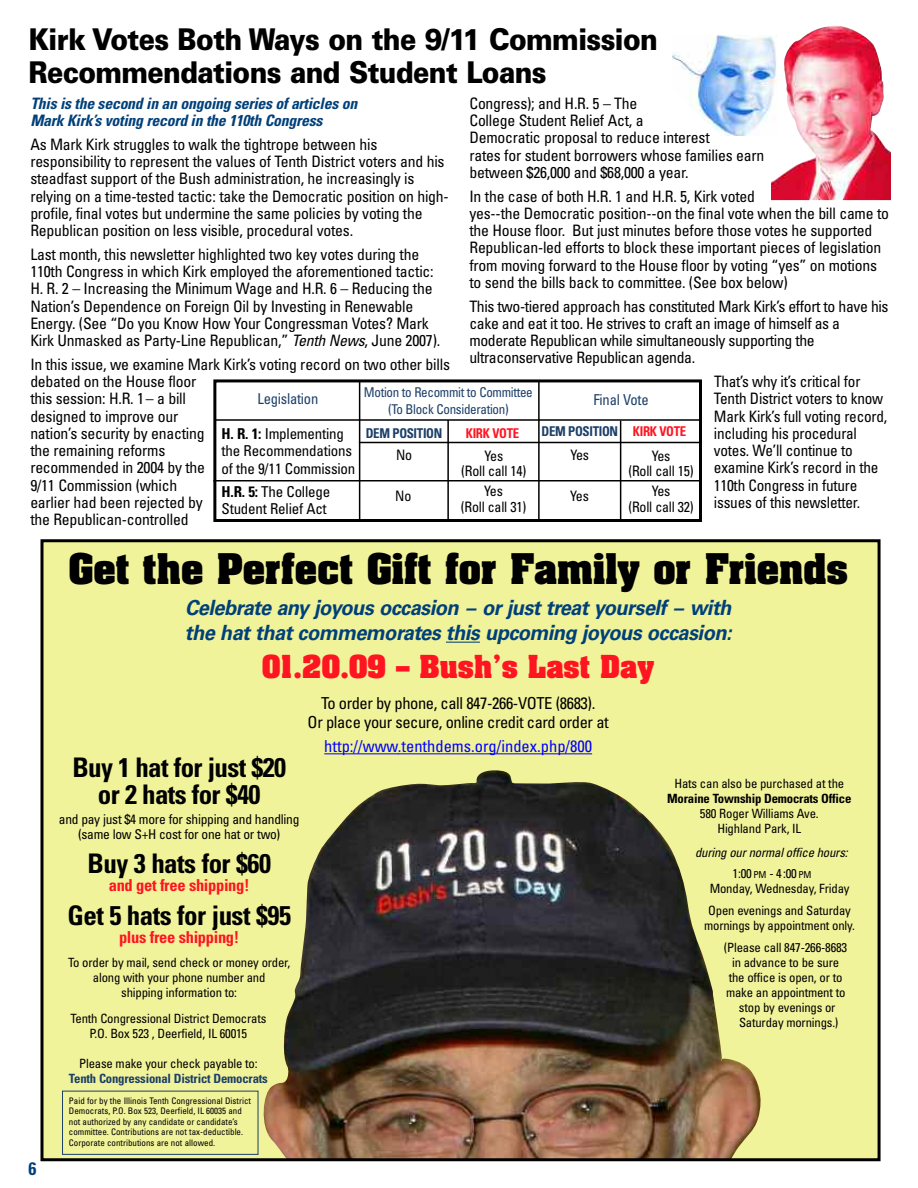
<style>
.page{position:relative;width:918px;height:1188px;background:#fff}
.page>*{position:absolute;margin:0;border:0;box-sizing:border-box;transform-origin:0 0}
.t1{font:700 36px "Aachen";color:#000}
.t2{font:900 30px/33px "Univers";letter-spacing:-.025em;color:#000;scale:.89 1}
.t3{font:700 condensed 27px/27px "Univers";letter-spacing:-.02em;color:#000;text-align:center}
.t4{font:700 27px "Aachen";color:#ff1521}
.t5{font:italic 700 21px/25.2px "Univers";letter-spacing:-.025em;color:#00407a;scale:.95 1}
.t6{font:700 condensed 18px "Univers";color:#00407a}
.t7{font:condensed 16.5px/19.5px "Univers";letter-spacing:-.025em;color:#000;text-align:center}
.t8{font:condensed 16.5px "Univers";color:#00f}
.t9{font:700 condensed 16.5px "Univers";letter-spacing:-.02em;color:#ff1521}
.t10{font:condensed 15.75px/17.2px "Univers";letter-spacing:-.015em;color:#000}
.t11{font:italic 700 condensed 15.75px/17.2px "Univers";letter-spacing:-.015em;color:#00407a}
.t12{font:condensed 15px/17.2px "Univers";letter-spacing:-.015em;color:#000}
.t13{font:condensed 15px "Univers";letter-spacing:-.015em;color:#1c3f68}
.t14{font:condensed 14.4px/15.8px "Univers";letter-spacing:-.015em;color:#000;text-align:center}
.t15{font:condensed 13.5px/15px "Univers";letter-spacing:-.02em;color:#000;text-align:center}
.t16{font:condensed 13.5px/17.2px "Univers";letter-spacing:-.025em;color:#1c3f68;text-align:center}
.t17{font:700 condensed 13.5px "Univers";letter-spacing:-.025em;color:#1c3f68;scale:.95 1}
.t18{font:700 condensed 13.5px "Univers";letter-spacing:-.025em;color:#ff1521;scale:.95 1}
.t19{font:condensed 12.75px/15px "Univers";letter-spacing:-.015em;color:#000;text-align:center}
.t20{font:italic condensed 12.75px/21.5px "Univers";letter-spacing:-.015em;color:#000;text-align:center}
.t21{font:700 condensed 12.75px "Univers";letter-spacing:-.015em;color:#1c3f68}
.t22{font:700 condensed 12.75px "Univers";letter-spacing:-.015em;color:#000}
.t23{font:condensed 9px/10.5px "Univers";color:#000}
.s1{font-style:italic}
.s2{font-weight:700}
.s3{font-style:normal}
.s4{font-style:normal;font-size:9.6px}
</style>
<div class="page">
<div style="left:42px;top:541px;width:837px;height:619px;background:#f1f39a"></div>
<img style="left:263px;top:770px;width:498px;height:387px">
<div style="left:40px;top:539px;width:841px;height:622px;border:3px solid #000"></div>
<hr style="left:446px;top:642px;width:34px;height:1px;background:#00407a">
<hr style="left:324px;top:753px;width:74px;height:1px;background:#00f">
<hr style="left:398px;top:753px;width:194px;height:1px;background:#00f">
<div style="left:62px;top:1091px;width:196px;height:64px;border:1px solid #1c3f68"></div>
<img style="left:672px;top:35px;width:99px;height:101px">
<img style="left:771px;top:25px;width:120px;height:175px">
<div style="left:213px;top:379px;width:489px;height:143px;border:3px solid #000"></div>
<hr style="left:359px;top:381px;width:1px;height:140px;background:#000">
<hr style="left:538px;top:380px;width:2px;height:141px;background:#000">
<hr style="left:214px;top:419px;width:487px;height:2px;background:#000">
<hr style="left:359px;top:442px;width:342px;height:1px;background:#000">
<hr style="left:447px;top:420px;width:2px;height:102px;background:#000">
<hr style="left:620px;top:421px;width:1px;height:100px;background:#000">
<hr style="left:213px;top:480px;width:488px;height:2px;background:#000">
<h2 class="t2" style="left:28px;top:26px;width:709px">Kirk Votes Both Ways on the 9/11 Commission<br>Recommendations and Student Loans</h2>
<p class="t10" style="left:470px;top:96px;width:296px">Congress); and H.R. 5 – The<br>College Student Relief Act, a<br>Democratic proposal to reduce interest<br>rates for student borrowers whose families earn between $26,000 and $68,000 a year.</p>
<p class="t10" style="left:470px;top:189px;width:421px">In the case of both H.R. 1 and H.R. 5, Kirk voted<br>yes--the Democratic position--on the final vote when the bill came to the House floor. But just minutes before those votes he supported Republican-led efforts to block these important pieces of legislation from moving forward to the House floor by voting “yes” on motions to send the bills back to committee. (See box below)</p>
<p class="t10" style="left:470px;top:299px;width:421px">This two-tiered approach has constituted Mark Kirk’s effort to have his cake and eat it too. He strives to craft an image of himself as a moderate Republican while simultaneously supporting the ultraconservative Republican agenda.</p>
<p class="t10" style="left:714px;top:374px;width:175px">That’s why it’s critical for<br>Tenth District voters to know<br>Mark Kirk’s full voting record, including his procedural votes. We’ll continue to examine Kirk’s record in the<br>110th Congress in future issues of this newsletter.</p>
<p class="t11" style="left:30px;top:96px;width:328px">This is the second in an ongoing series of articles on<br>Mark Kirk’s voting record in the 110th Congress</p>
<p class="t10" style="left:30px;top:137px;width:420px">As Mark Kirk struggles to walk the tightrope between his responsibility to represent the values of Tenth District voters and his steadfast support of the Bush administration, he increasingly is relying on a time-tested tactic: take the Democratic position on high&shy;profile, final votes but undermine the same policies by voting the Republican position on less visible, procedural votes.</p>
<p class="t10" style="left:30px;top:247px;width:411px">Last month, this newsletter highlighted two key votes during the 110th Congress in which Kirk employed the aforementioned tactic:<br>H. R. 2 – Increasing the Minimum Wage and H.R. 6 – Reducing the Nation’s Dependence on Foreign Oil by Investing in Renewable Energy. (See “Do you Know How Your Congressman Votes? Mark Kirk Unmasked as Party-Line Republican,” <span class="s1">Tenth News</span>, June 2007).</p>
<p class="t10" style="left:30px;top:357px;width:421px">In this issue, we examine Mark Kirk’s voting record on two other bills debated on the House floor<br>this session: H.R. 1 – a bill<br>designed to improve our<br>nation’s security by enacting<br>the remaining reforms<br>recommended in 2004 by the<br>9/11 Commission (which<br>earlier had been rejected by<br>the Republican-controlled</p>
<p class="t16" style="left:364px;top:384px;width:170px">Motion to Recommit to Committee (To Block Consideration)</p>
<p class="t13" style="left:257px;top:394px;width:62px">Legislation</p>
<p class="t13" style="left:593px;top:394px;width:57px">Final Vote</p>
<p class="t17" style="left:542px;top:426px;width:82px">DEM POSITION</p>
<p class="t14" style="left:396px;top:449px;width:18px">No</p>
<p class="t14" style="left:461px;top:449px;width:67px">Yes<br>(Roll call 14)</p>
<p class="t14" style="left:461px;top:485px;width:67px">Yes<br>(Roll call 31)</p>
<p class="t17" style="left:366px;top:428px;width:82px">DEM POSITION</p>
<p class="t18" style="left:466px;top:428px;width:58px">KIRK VOTE</p>
<p class="t18" style="left:633px;top:426px;width:58px">KIRK VOTE</p>
<p class="t12" style="left:222px;top:426px;width:135px"><span class="s2">H. R. 1:</span> Implementing the Recommendations of the 9/11 Commission</p>
<p class="t12" style="left:222px;top:485px;width:110px"><span class="s2">H.R. 5:</span> The College<br>Student Relief Act</p>
<p class="t14" style="left:570px;top:449px;width:20px">Yes</p>
<p class="t14" style="left:628px;top:449px;width:67px">Yes<br>(Roll call 15)</p>
<p class="t14" style="left:628px;top:485px;width:67px">Yes<br>(Roll call 32)</p>
<p class="t14" style="left:570px;top:489px;width:20px">Yes</p>
<p class="t14" style="left:395px;top:489px;width:18px">No</p>
<h1 class="t1" style="left:68px;top:550px;width:781px">Get the Perfect Gift for Family or Friends</h1>
<h3 class="t5" style="left:185px;top:597px;width:577px">Celebrate any joyous occasion – or just treat yourself – with the hat that commemorates this upcoming joyous occasion:</h3>
<h3 class="t4" style="left:262px;top:652px;width:393px">01.20.09 – Bush’s Last Day</h3>
<p class="t7" style="left:308px;top:695px;width:303px">To order by phone, call 847-266-VOTE (8683).<br>Or place your secure, online credit card order at</p>
<p class="t8" style="left:324px;top:740px;width:269px">http://www.tenthdems.org/index.php/800</p>
<h3 class="t3" style="left:72px;top:756px;width:215px">Buy 1 hat for just $20 or 2 hats for $40</h3>
<p class="t15" style="left:59px;top:813px;width:242px">and pay just $4 more for shipping and handling (same low S+H cost for one hat or two)</p>
<h3 class="t3" style="left:87px;top:852px;width:185px">Buy 3 hats for $60</h3>
<p class="t9" style="left:109px;top:879px;width:142px">and get free shipping!</p>
<h3 class="t3" style="left:67px;top:904px;width:225px">Get 5 hats for just $95</h3>
<p class="t9" style="left:119px;top:931px;width:122px">plus free shipping!</p>
<p class="t19" style="left:68px;top:956px;width:224px">To order by mail, send check or money order, along with your phone number and<br>shipping information to:</p>
<p class="t19" style="left:70px;top:1012px;width:197px">Tenth Congressional District Democrats<br>P.O. Box 523 , Deerfield, IL 60015</p>
<p class="t19" style="left:79px;top:1057px;width:180px">Please make your check payable to:</p>
<p class="t21" style="left:69px;top:1074px;width:200px">Tenth Congressional District Democrats</p>
<p class="t19" style="left:674px;top:777px;width:171px">Hats can also be purchased at the</p>
<p class="t22" style="left:667px;top:794px;width:186px">Moraine Township Democrats Office</p>
<p class="t19" style="left:700px;top:807px;width:120px">580 Roger Williams Ave.<br>Highland Park, IL</p>
<p class="t20" style="left:695px;top:842px;width:154px">during our normal office hours:<br><span class="s3">1:00</span> <span class="s4">PM</span> <span class="s3">- 4:00</span> <span class="s4">PM</span></p>
<p class="t19" style="left:708px;top:879px;width:144px;line-height:21.5px;text-align:left">Monday, Wednesday, Friday<br>Open evenings and Saturday</p>
<p class="t19" style="left:724px;top:915px;width:133px;line-height:22.5px;text-align:left;text-indent:-20px">mornings by appointment only. (Please call 847-266-8683</p>
<p class="t19" style="left:726px;top:956px;width:121px">in advance to be sure the office is open, or to make an appointment to stop by evenings or<br>Saturday mornings.)</p>
<p class="t6" style="left:28px;top:1162px;width:9px">6</p>
<p class="t23" style="left:69px;top:1096px;width:184px">Paid for by the Illinois Tenth Congressional District Democrats, P.O. Box 523, Deerfield, IL 60035 and not authorized by any candidate or candidate’s committee. Contributions are not tax-deductible.<br>Corporate contributions are not allowed.</p>
</div>
